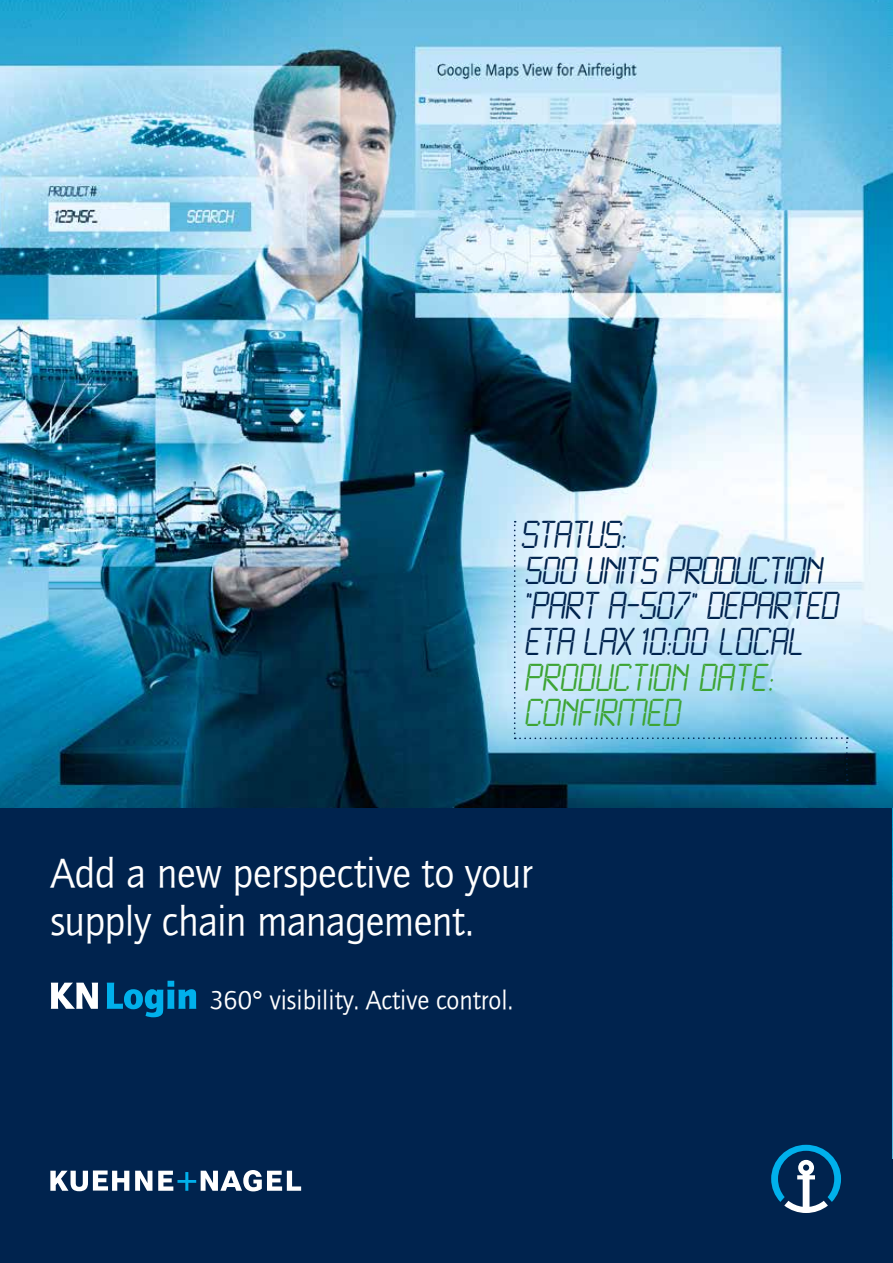
<style>
.page{position:relative;width:893px;height:1263px;background:#fff}
.page>*{position:absolute;margin:0;border:0;box-sizing:border-box;transform-origin:0 0}
.t1{font:42px/48px "Quay Itc T Book";letter-spacing:-.015em;color:#fff}
.t2{font:34.2px/35.7px "LCD Light";color:#00234e}
.t3{font:34.2px/35.7px "LCD Light";letter-spacing:.025em;color:#3da434}
.t4{font:27px "Quay Itc T Book";color:#fff}
</style>
<div class="page">
<div style="left:0;top:0;width:892px;height:1263px;background:#00234e"></div>
<svg style="left:135px;top:1171px;width:17px;height:20px"></svg>
<svg style="left:158px;top:1170px;width:143px;height:21px"></svg>
<svg style="left:50px;top:1170px;width:79px;height:21px"></svg>
<svg style="left:771px;top:1145px;width:70px;height:68px"></svg>
<img style="left:892px;top:600px;width:1px;height:558px">
<img style="left:0;top:0;width:892px;height:808px">
<svg style="left:107px;top:981px;width:89px;height:36px"></svg>
<svg style="left:51px;top:983px;width:47px;height:26px"></svg>
<svg style="left:514px;top:521px;width:334px;height:260px"></svg>
<p class="t2" style="left:522px;top:518px;width:318px">STATUS:<br>500 UNITS PRODUCTION "PART A-507" DEPARTED<br>ETA LAX10:00 LOCAL</p>
<p class="t3" style="left:526px;top:661px;width:249px">PRODUCTION DATE:<br>CONFIRMED</p>
<p class="t1" style="left:50px;top:849px;width:484px">Add a new perspective to your supply chain management.</p>
<p class="t4" style="left:209px;top:984px;width:305px">360° visibility. Active control.</p>
</div>
